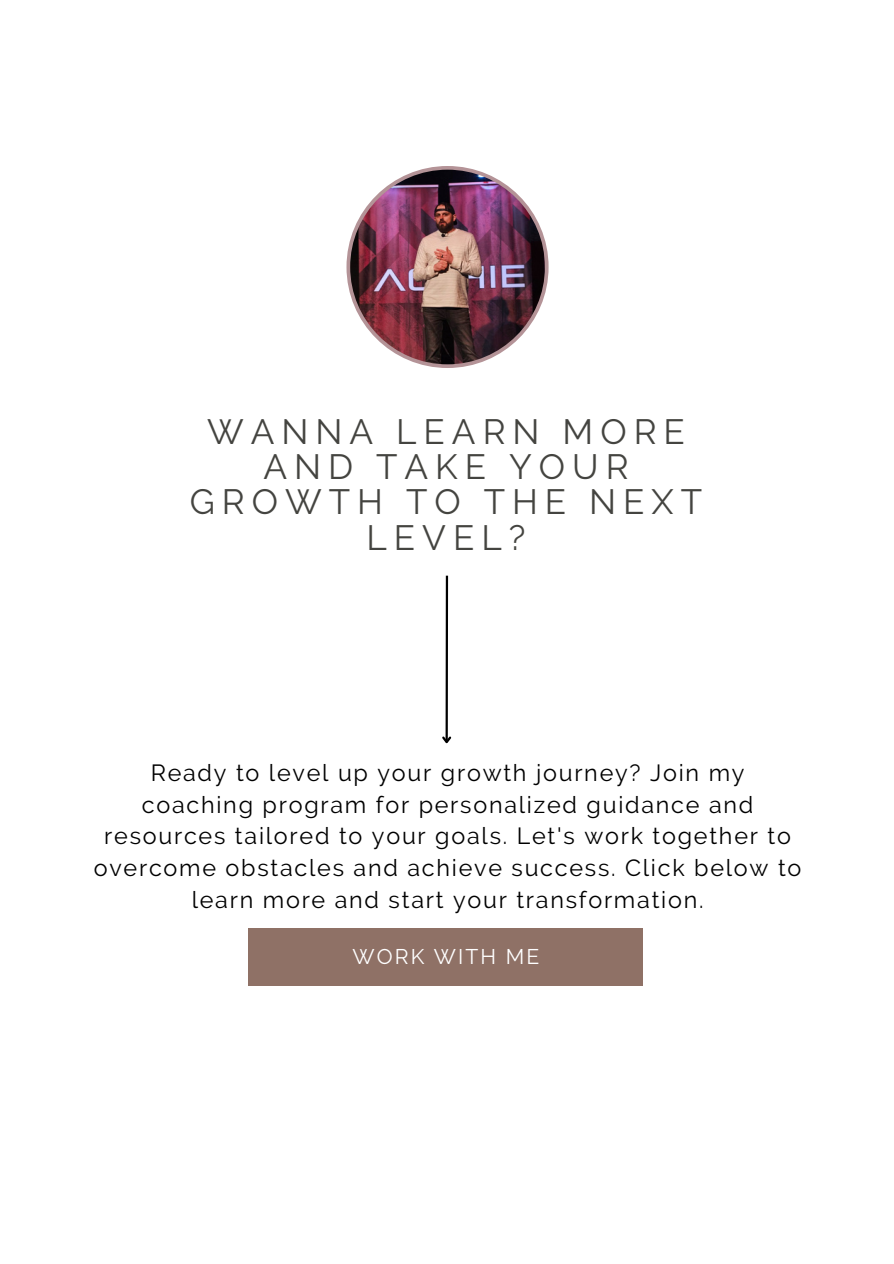
<style>
.page{position:relative;width:894px;height:1264px;background:#fff}
.page>*{position:absolute;margin:0;border:0;box-sizing:border-box;transform-origin:0 0}
.t1{font:34.95px/35px "Raleway";letter-spacing:.2em;color:#444440;text-align:center}
.t2{font:23.4px/31.8px "Raleway";letter-spacing:.075em;color:#000;text-align:center}
.t3{font:21.15px "Raleway";letter-spacing:.1em;color:#fff}
</style>
<div class="page">
<div style="left:249px;top:928px;width:394px;height:57px;background:#8f7166"></div>
<img style="left:346px;top:166px;width:202px;height:202px">
<hr style="left:445px;top:575px;width:3px;height:167px;background:#000">
<svg style="left:442px;top:734px;width:10px;height:10px"></svg>
<p class="t1" style="left:190px;top:414px;width:513px">WANNA LEARN MORE<br>AND TAKE YOUR<br>GROWTH TO THE NEXT<br>LEVEL?</p>
<h2 class="t2" style="left:94px;top:756px;width:709px">Ready to level up your growth journey? Join my coaching program for personalized guidance and resources tailored to your goals. Let's work together to overcome obstacles and achieve success. Click below to learn more and start your transformation.</h2>
<p class="t3" style="left:352px;top:944px;width:188px">WORK WITH ME</p>
</div>
